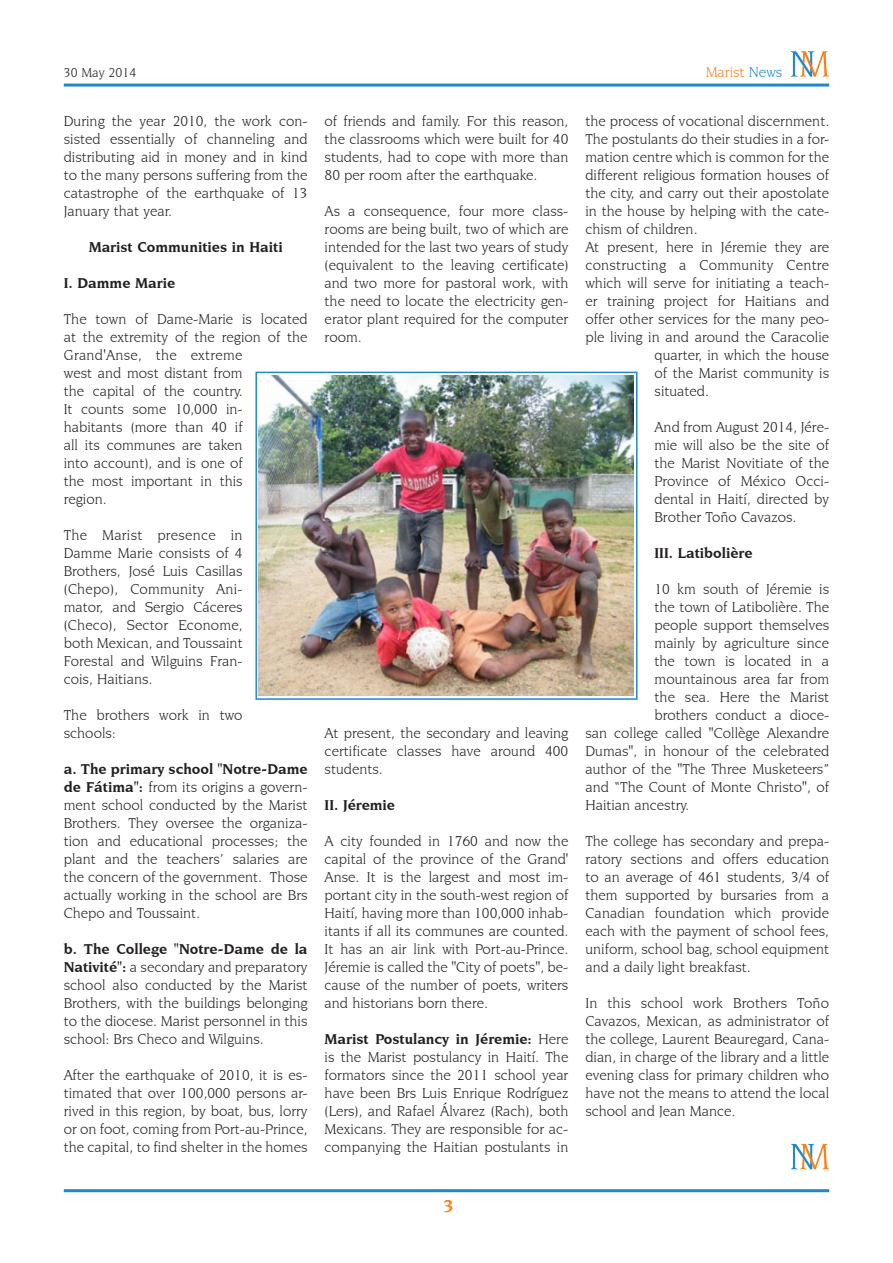
<style>
.page{position:relative;width:893px;height:1263px;background:#fff}
.page>*{position:absolute;margin:0;border:0;box-sizing:border-box;transform-origin:0 0}
.Normale{font:700 18px "Novarese IT Cby BT";color:#f58220}
.paragrafo4{font:15px/18px "Novarese IT Cby BT";color:#231f20;text-align:justify}
.paragrafoSemDopo{font:15px/18px "Novarese IT Cby BT";color:#231f20;text-align:justify}
.paragrafo4-2{font:700 15px "Novarese IT Cby BT";color:#231f20}
.Normale-2{font:15px "Novarese IT Cby BT";color:#f58220}
.Normale-3{font:13.5px "Novarese IT Cby BT";color:#231f20}
.s1{color:#2088c9}
.s2{font-weight:700}
</style>
<div class="page">
<hr style="left:64px;top:1189px;width:765px;height:3px;background:#2088c9">
<hr style="left:64px;top:84px;width:765px;height:3px;background:#2088c9">
<svg style="left:791px;top:51px;width:38px;height:26px"></svg>
<img style="left:259px;top:375px;width:375px;height:321px">
<div style="left:255px;top:372px;width:382px;height:328px;border:2px solid #2088c9"></div>
<svg style="left:791px;top:1144px;width:38px;height:25px"></svg>
<p class="Normale-3" style="left:64px;top:64px;width:74px">30 May 2014</p>
<p class="Normale-2" style="left:706px;top:63px;width:78px">Marist <span class="s1">News</span></p>
<p class="paragrafo4" style="left:64px;top:112px;width:245px">During the year 2010, the work con&shy;sisted essentially of channeling and distributing aid in money and in kind to the many persons suffering from the catastrophe of the earthquake of 13<br>January that year.</p>
<p class="paragrafo4-2" style="left:89px;top:238px;width:195px">Marist Communities in Haiti</p>
<p class="paragrafo4-2" style="left:64px;top:274px;width:113px">I. Damme Marie</p>
<p class="paragrafo4" style="left:64px;top:310px;width:245px;text-align:left">The town of Dame-Marie is located at the extremity of the region of the<br>Grand'Anse, the extreme<br>west and most distant from<br>the capital of the country.<br>It counts some 10,000 in-<br>habitants (more than 40 if<br>all its communes are taken<br>into account), and is one of<br>the most important in this<br>region.</p>
<p class="paragrafo4" style="left:64px;top:526px;width:180px">The Marist presence in Damme Marie consists of 4<br>Brothers, José Luis Casillas (Chepo), Community Ani&shy;mator, and Sergio Cáceres (Checo), Sector Econome, both Mexican, and Toussaint Forestal and Wilguins Fran&shy;cois, Haitians.</p>
<p class="paragrafo4" style="left:64px;top:706px;width:180px">The brothers work in two schools:</p>
<p class="paragrafo4" style="left:64px;top:760px;width:245px"><span class="s2">a. The primary school "Notre-Dame de Fátima":</span> from its origins a govern&shy;ment school conducted by the Marist Brothers. They oversee the organiza&shy;tion and educational processes; the plant and the teachers’ salaries are the concern of the government. Those actually working in the school are Brs Chepo and Toussaint.</p>
<p class="paragrafo4" style="left:64px;top:940px;width:245px"><span class="s2">b. The College "Notre-Dame de la Nativité":</span> a secondary and preparatory school also conducted by the Marist Brothers, with the buildings belonging to the diocese. Marist personnel in this school: Brs Checo and Wilguins.</p>
<p class="paragrafo4" style="left:64px;top:1066px;width:245px">After the earthquake of 2010, it is es&shy;timated that over 100,000 persons ar&shy;rived in this region, by boat, bus, lorry or on foot, coming from Port-au-Prince, the capital, to find shelter in the homes</p>
<p class="paragrafo4" style="left:325px;top:112px;width:245px">of friends and family. For this reason, the classrooms which were built for 40 students, had to cope with more than 80 per room after the earthquake.</p>
<p class="paragrafo4" style="left:325px;top:202px;width:245px">As a consequence, four more class&shy;rooms are being built, two of which are intended for the last two years of study (equivalent to the leaving certificate) and two more for pastoral work, with the need to locate the electricity gen&shy;erator plant required for the computer room.</p>
<p class="paragrafoSemDopo" style="left:585px;top:112px;width:245px">the process of vocational discernment.<br>The postulants do their studies in a for&shy;mation centre which is common for the different religious formation houses of the city, and carry out their apostolate in the house by helping with the cate&shy;chism of children.</p>
<p class="paragrafo4" style="left:585px;top:238px;width:245px">At present, here in Jéremie they are</p>
<p class="paragrafo4" style="left:585px;top:256px;width:245px">constructing a Community Centre</p>
<p class="paragrafo4" style="left:585px;top:274px;width:245px">which will serve for initiating a teach-</p>
<p class="paragrafo4" style="left:585px;top:292px;width:245px">er training project for Haitians and</p>
<p class="paragrafo4" style="left:585px;top:310px;width:245px">offer other services for the many peo-</p>
<p class="paragrafo4" style="left:585px;top:328px;width:245px">ple living in and around the Caracolie</p>
<p class="paragrafo4" style="left:654px;top:346px;width:176px">quarter, in which the house</p>
<p class="paragrafo4" style="left:654px;top:364px;width:176px">of the Marist community is</p>
<p class="paragrafo4" style="left:654px;top:382px;width:56px">situated.</p>
<p class="paragrafo4" style="left:654px;top:418px;width:176px">And from August 2014, Jére&shy;mie will also be the site of the Marist Novitiate of the Province of México Occi&shy;dental in Haití, directed by Brother Toño Cavazos.</p>
<p class="paragrafo4-2" style="left:654px;top:544px;width:99px">III. Latibolière</p>
<p class="paragrafo4" style="left:654px;top:580px;width:176px">10 km south of Jéremie is</p>
<p class="paragrafo4" style="left:654px;top:598px;width:176px">the town of Latibolière. The</p>
<p class="paragrafo4" style="left:654px;top:616px;width:176px">people support themselves</p>
<p class="paragrafo4" style="left:654px;top:634px;width:176px">mainly by agriculture since</p>
<p class="paragrafo4" style="left:654px;top:652px;width:176px">the town is located in a</p>
<p class="paragrafo4" style="left:654px;top:670px;width:176px">mountainous area far from</p>
<p class="paragrafo4" style="left:654px;top:688px;width:176px">the sea. Here the Marist</p>
<p class="paragrafo4" style="left:654px;top:706px;width:176px">brothers conduct a dioce-</p>
<p class="paragrafo4" style="left:585px;top:724px;width:245px">san college called "Collège Alexandre</p>
<p class="paragrafo4" style="left:585px;top:742px;width:245px">Dumas", in honour of the celebrated</p>
<p class="paragrafo4" style="left:585px;top:760px;width:245px">author of the "The Three Musketeers”</p>
<p class="paragrafo4" style="left:585px;top:778px;width:245px">and “The Count of Monte Christo", of</p>
<p class="paragrafo4" style="left:585px;top:796px;width:105px">Haitian ancestry.</p>
<p class="paragrafo4" style="left:585px;top:832px;width:245px">The college has secondary and prepa&shy;ratory sections and offers education to an average of 461 students, 3/4 of them supported by bursaries from a Canadian foundation which provide each with the payment of school fees, uniform, school bag, school equipment and a daily light breakfast.</p>
<p class="paragrafo4" style="left:585px;top:994px;width:245px">In this school work Brothers Toño Cavazos, Mexican, as administrator of the college, Laurent Beauregard, Cana&shy;dian, in charge of the library and a little evening class for primary children who have not the means to attend the local school and Jean Mance.</p>
<p class="paragrafo4" style="left:325px;top:724px;width:245px">At present, the secondary and leaving certificate classes have around 400 students.</p>
<p class="paragrafo4-2" style="left:325px;top:796px;width:72px">II. Jéremie</p>
<p class="paragrafo4" style="left:325px;top:832px;width:245px">A city founded in 1760 and now the capital of the province of the Grand' Anse. It is the largest and most im&shy;portant city in the south-west region of Haití, having more than 100,000 inhab&shy;itants if all its communes are counted.<br>It has an air link with Port-au-Prince.<br>Jéremie is called the "City of poets", be&shy;cause of the number of poets, writers and historians born there.</p>
<p class="paragrafoSemDopo" style="left:325px;top:1030px;width:245px"><span class="s2">Marist Postulancy in Jéremie:</span> Here is the Marist postulancy in Haití. The formators since the 2011 school year have been Brs Luis Enrique Rodríguez (Lers), and Rafael Álvarez (Rach), both Mexicans. They are responsible for ac&shy;companying the Haitian postulants in</p>
<p class="Normale" style="left:443px;top:1195px;width:12px">3</p>
</div>
